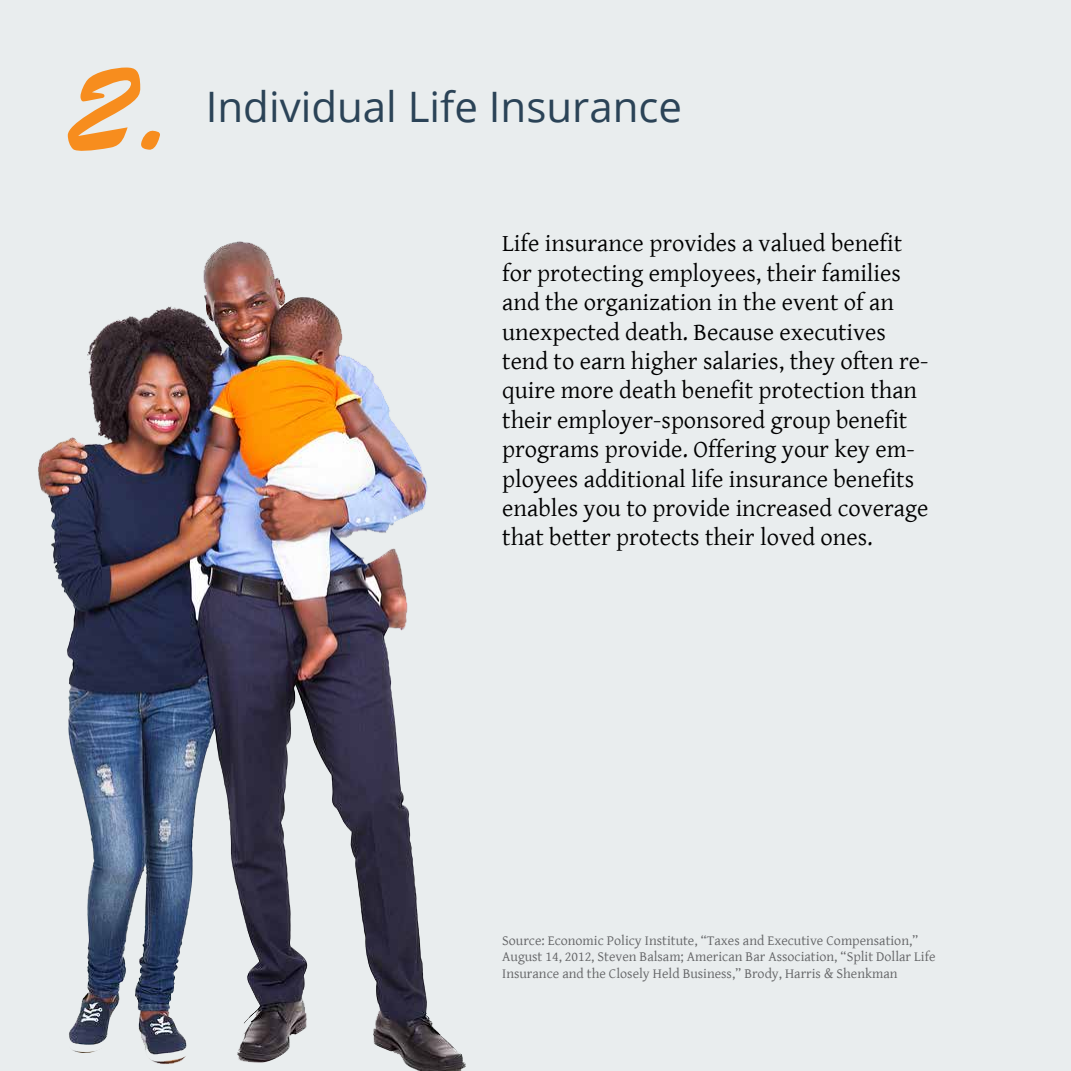
<style>
.page{position:relative;width:1071px;height:1071px;background:#e9edee}
.page>*{position:absolute;margin:0;border:0;box-sizing:border-box;transform-origin:0 0}
.t1{font:126px "Brush Script Std";color:#f78d1e}
.t2{font:42px "Open Sans";color:#2b4357}
.t3{font:24.5px/29.4px "Gentium Basic";color:#000}
.t4{font:14px/16.8px "Gentium Basic";color:#636466}
</style>
<div class="page">
<img style="left:38px;top:241px;width:428px;height:830px">
<h1 class="t1" style="left:63px;top:38px;width:111px">2.</h1>
<h2 class="t2" style="left:206px;top:78px;width:478px">Individual Life Insurance</h2>
<p class="t3" style="left:502px;top:228px;width:428px">Life insurance provides a valued benefit for protecting employees, their families and the organization in the event of an unexpected death. Because executives tend to earn higher salaries, they often re&shy;quire more death benefit protection than their employer-sponsored group benefit programs provide. Offering your key em&shy;ployees additional life insurance benefits enables you to provide increased coverage that better protects their loved ones.</p>
<p class="t4" style="left:502px;top:931px;width:435px">Source: Economic Policy Institute, “Taxes and Executive Compensation,”<br>August 14, 2012, Steven Balsam; American Bar Association, “Split Dollar Life<br>Insurance and the Closely Held Business,” Brody, Harris &amp; Shenkman</p>
</div>
